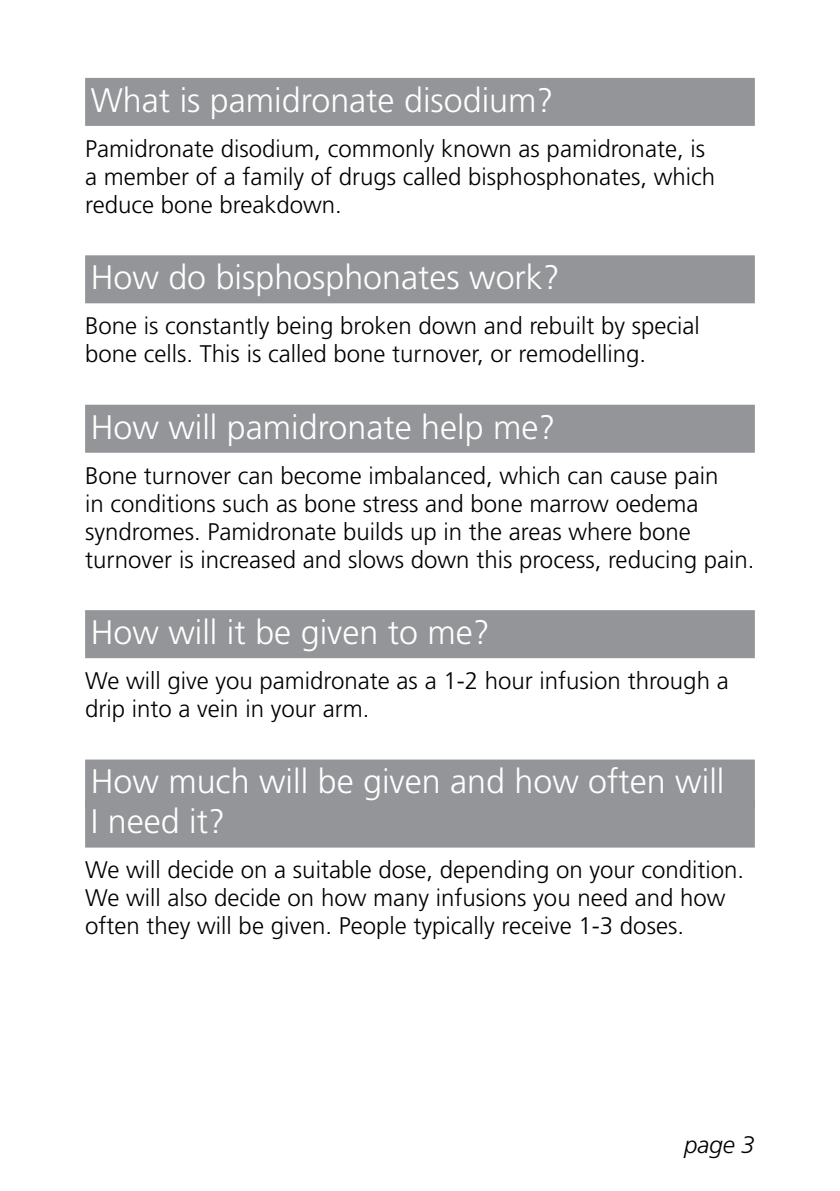
<style>
.page{position:relative;width:840px;height:1191px;background:#fff}
.page>*{position:absolute;margin:0;border:0;box-sizing:border-box;transform-origin:0 0}
.t1{font:300 34px/40px "Frutiger";color:#fff}
.t2{font:300 24px/28px "Frutiger";color:#000}
.t3{font:italic 300 24px "Frutiger";color:#000}
</style>
<div class="page">
<div style="left:85px;top:78px;width:669px;height:48px;background:#939598"></div>
<div style="left:85px;top:255px;width:669px;height:48px;background:#939598"></div>
<div style="left:85px;top:405px;width:669px;height:48px;background:#939598"></div>
<div style="left:85px;top:610px;width:669px;height:48px;background:#939598"></div>
<div style="left:85px;top:759px;width:669px;height:48px;background:#939598"></div>
<div style="left:85px;top:799px;width:669px;height:48px;background:#939598"></div>
<h1 class="t1" style="left:91px;top:80px;width:464px">What is pamidronate disodium?</h1>
<p class="t2" style="left:85px;top:134px;width:631px">Pamidronate disodium, commonly known as pamidronate, is a member of a family of drugs called bisphosphonates, which reduce bone breakdown.</p>
<h1 class="t1" style="left:91px;top:257px;width:470px">How do bisphosphonates work?</h1>
<p class="t2" style="left:85px;top:312px;width:615px">Bone is constantly being broken down and rebuilt by special bone cells. This is called bone turnover, or remodelling.</p>
<h1 class="t1" style="left:91px;top:407px;width:466px">How will pamidronate help me?</h1>
<p class="t2" style="left:85px;top:461px;width:670px">Bone turnover can become imbalanced, which can cause pain<br>in conditions such as bone stress and bone marrow oedema syndromes. Pamidronate builds up in the areas where bone turnover is increased and slows down this process, reducing pain.</p>
<h1 class="t1" style="left:91px;top:612px;width:400px">How will it be given to me?</h1>
<p class="t2" style="left:85px;top:666px;width:644px">We will give you pamidronate as a 1-2 hour infusion through a drip into a vein in your arm.</p>
<h1 class="t1" style="left:91px;top:761px;width:634px">How much will be given and how often will<br>I need it?</h1>
<p class="t2" style="left:85px;top:856px;width:660px">We will decide on a suitable dose, depending on your condition.<br>We will also decide on how many infusions you need and how often they will be given. People typically receive 1-3 doses.</p>
<p class="t3" style="left:683px;top:1131px;width:72px">page 3</p>
</div>
